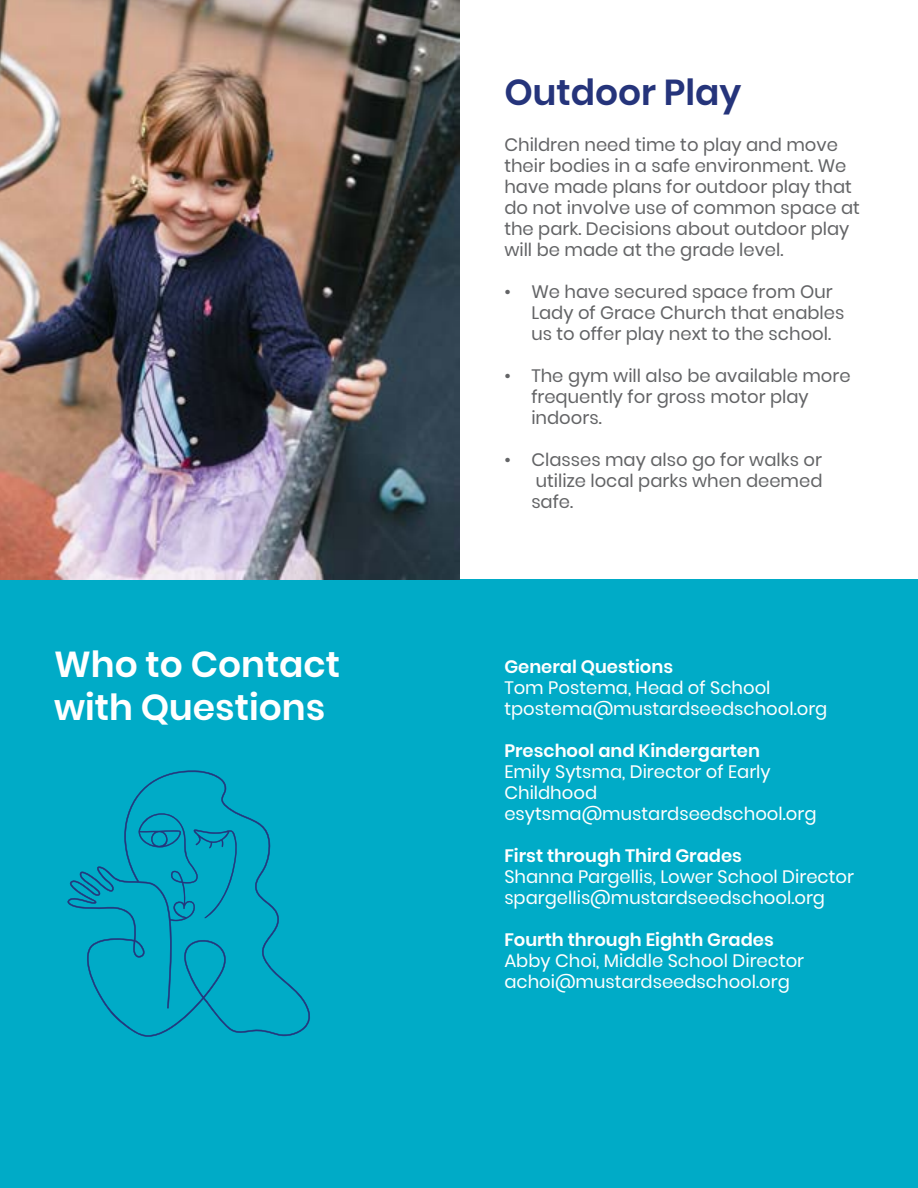
<style>
.page{position:relative;width:918px;height:1188px;background:#fff}
.page>*{position:absolute;margin:0;border:0;box-sizing:border-box;transform-origin:0 0}
.t1{font:600 36px/43.2px "Poppins";color:#fff}
.t2{font:600 36px "Poppins";color:#25347b}
.t3{font:18px/21px "Poppins";color:#636466}
.t4{font:18px/21px "Poppins";color:#fff}
.t5{font:600 18px "Poppins";color:#fff}
</style>
<div class="page">
<div style="left:0;top:580px;width:918px;height:608px;background:#00abc7"></div>
<img style="left:0;top:0;width:460px;height:580px">
<svg style="left:67px;top:770px;width:243px;height:267px"></svg>
<h1 class="t2" style="left:504px;top:71px;width:239px">Outdoor Play</h1>
<p class="t3" style="left:504px;top:134px;width:357px">Children need time to play and move their bodies in a safe environment. We have made plans for outdoor play that do not involve use of common space at the park. Decisions about outdoor play will be made at the grade level.</p>
<p class="t3" style="left:531px;top:281px;width:315px;text-indent:-27px">• We have secured space from Our<br>Lady of Grace Church that enables us to offer play next to the school.</p>
<p class="t3" style="left:531px;top:365px;width:321px;text-indent:-27px">• The gym will also be available more frequently for gross motor play indoors.</p>
<p class="t3" style="left:531px;top:449px;width:293px;text-align:justify;text-indent:-27px">• Classes may also go for walks or utilize local parks when deemed safe.</p>
<h1 class="t1" style="left:54px;top:643px;width:288px">Who to Contact with Questions</h1>
<p class="t5" style="left:504px;top:657px;width:170px">General Questions</p>
<p class="t4" style="left:504px;top:678px;width:325px">Tom Postema, Head of School tpostema@mustardseedschool.org</p>
<p class="t5" style="left:504px;top:741px;width:257px">Preschool and Kindergarten</p>
<p class="t4" style="left:504px;top:762px;width:314px">Emily Sytsma, Director of Early<br>Childhood esytsma@mustardseedschool.org</p>
<p class="t5" style="left:504px;top:846px;width:239px">First through Third Grades</p>
<p class="t4" style="left:504px;top:867px;width:351px">Shanna Pargellis, Lower School Director spargellis@mustardseedschool.org</p>
<p class="t5" style="left:504px;top:930px;width:271px">Fourth through Eighth Grades</p>
<p class="t4" style="left:504px;top:951px;width:301px">Abby Choi, Middle School Director achoi@mustardseedschool.org</p>
</div>
